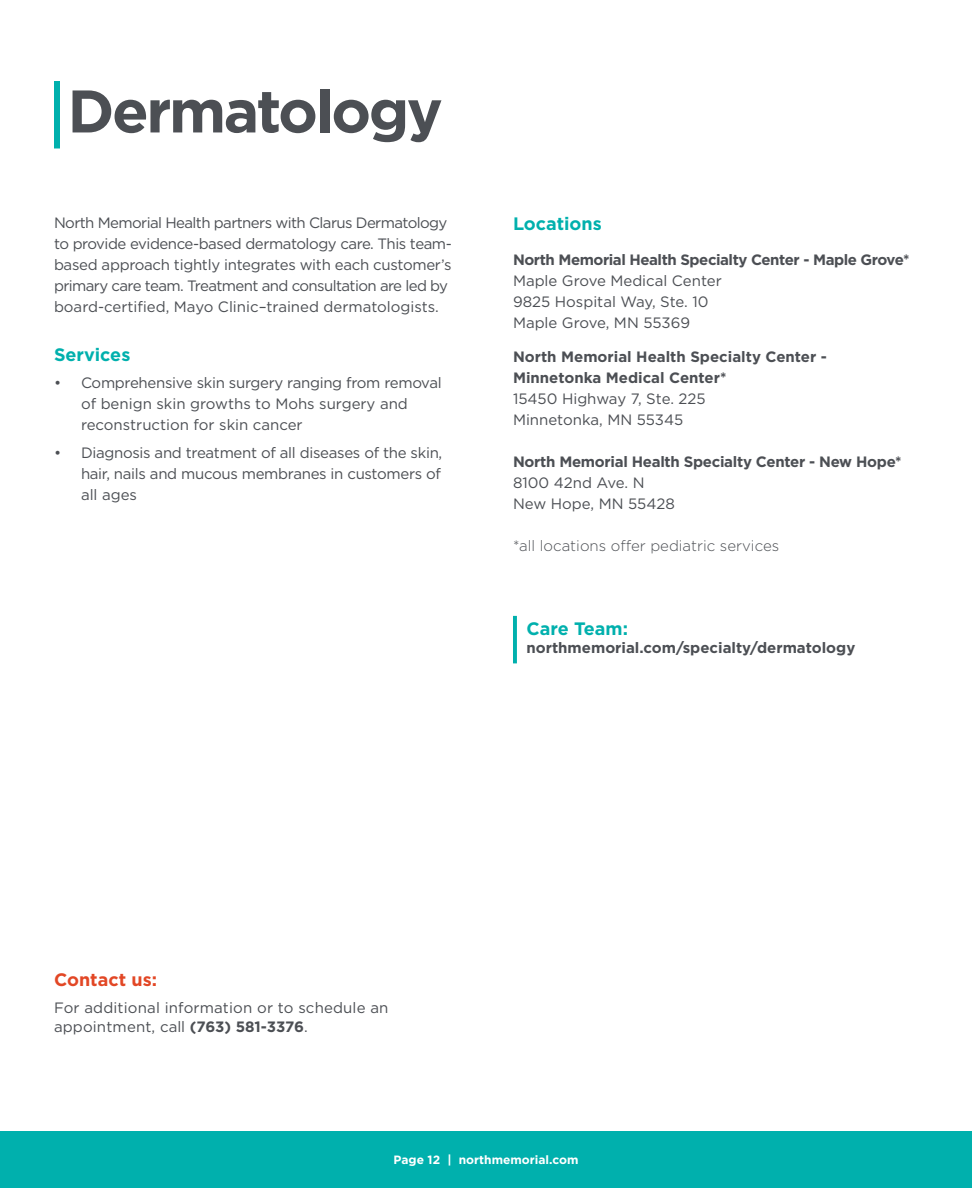
<style>
.page{position:relative;width:972px;height:1188px;background:#fff}
.page>*{position:absolute;margin:0;border:0;box-sizing:border-box;transform-origin:0 0}
.t1{font:700 60px "Gotham";letter-spacing:-.04em;color:#4c4f54}
.t2{font:700 18px "Gotham";color:#00b0ad}
.t3{font:700 18px "Gotham";color:#e24725}
.t4{font:15px/21px "Gotham";letter-spacing:-.02em;color:#4c4f54}
.t5{font:700 15px/21px "Gotham";letter-spacing:-.015em;color:#4c4f54}
.t6{font:15px/19.5px "Gotham";letter-spacing:.01em;color:#4c4f54}
.t7{font:15px/21px "Gotham";color:#4c4f54}
.t8{font:300 15px "Gotham";color:#4c4f54}
.t9{font:700 12px "Gotham";color:#fff}
.s1{font-weight:400}
.s2{font-weight:700}
</style>
<div class="page">
<div style="left:0;top:1131px;width:972px;height:57px;background:#00b0ad"></div>
<div style="left:54px;top:81px;width:6px;height:67px;background:#00b0ad"></div>
<svg style="left:513px;top:616px;width:4px;height:47px"></svg>
<p class="t1" style="left:68px;top:71px;width:377px">Dermatology</p>
<p class="t4" style="left:54px;top:212px;width:399px">North Memorial Health partners with Clarus Dermatology to provide evidence-based dermatology care. This team&shy;based approach tightly integrates with each customer’s primary care team. Treatment and consultation are led by board-certified, Mayo Clinic–trained dermatologists.</p>
<p class="t2" style="left:54px;top:342px;width:78px">Services</p>
<p class="t4" style="left:81px;top:372px;width:362px;text-indent:-27px">• Comprehensive skin surgery ranging from removal of benign skin growths to Mohs surgery and reconstruction for skin cancer</p>
<p class="t4" style="left:81px;top:442px;width:363px;text-align:justify;text-indent:-27px">• Diagnosis and treatment of all diseases of the skin, hair, nails and mucous membranes in customers of all ages</p>
<p class="t2" style="left:513px;top:212px;width:90px">Locations</p>
<p class="t5" style="left:513px;top:249px;width:398px">North Memorial Health Specialty Center - Maple Grove*</p>
<p class="t7" style="left:513px;top:270px;width:210px">Maple Grove Medical Center</p>
<p class="t7" style="left:513px;top:291px;width:197px">9825 Hospital Way, Ste. 10<br>Maple Grove, MN 55369</p>
<p class="t5" style="left:513px;top:346px;width:316px">North Memorial Health Specialty Center -<br>Minnetonka Medical Center*<br><span class="s1">15450 Highway 7, Ste. 225<br>Minnetonka, MN 55345</span></p>
<p class="t5" style="left:513px;top:451px;width:390px">North Memorial Health Specialty Center - New Hope*<br><span class="s1">8100 42nd Ave. N<br>New Hope, MN 55428</span></p>
<p class="t8" style="left:513px;top:537px;width:268px">*all locations offer pediatric services</p>
<p class="t2" style="left:526px;top:616px;width:103px">Care Team:</p>
<p class="t5" style="left:526px;top:637px;width:330px">northmemorial.com/specialty/dermatology</p>
<p class="t3" style="left:54px;top:968px;width:105px">Contact us:</p>
<p class="t6" style="left:54px;top:997px;width:336px">For additional information or to schedule an appointment, call <span class="s2">(763) 581-3376</span>.</p>
<p class="t9" style="left:394px;top:1152px;width:186px">Page 12 | northmemorial.com</p>
</div>
